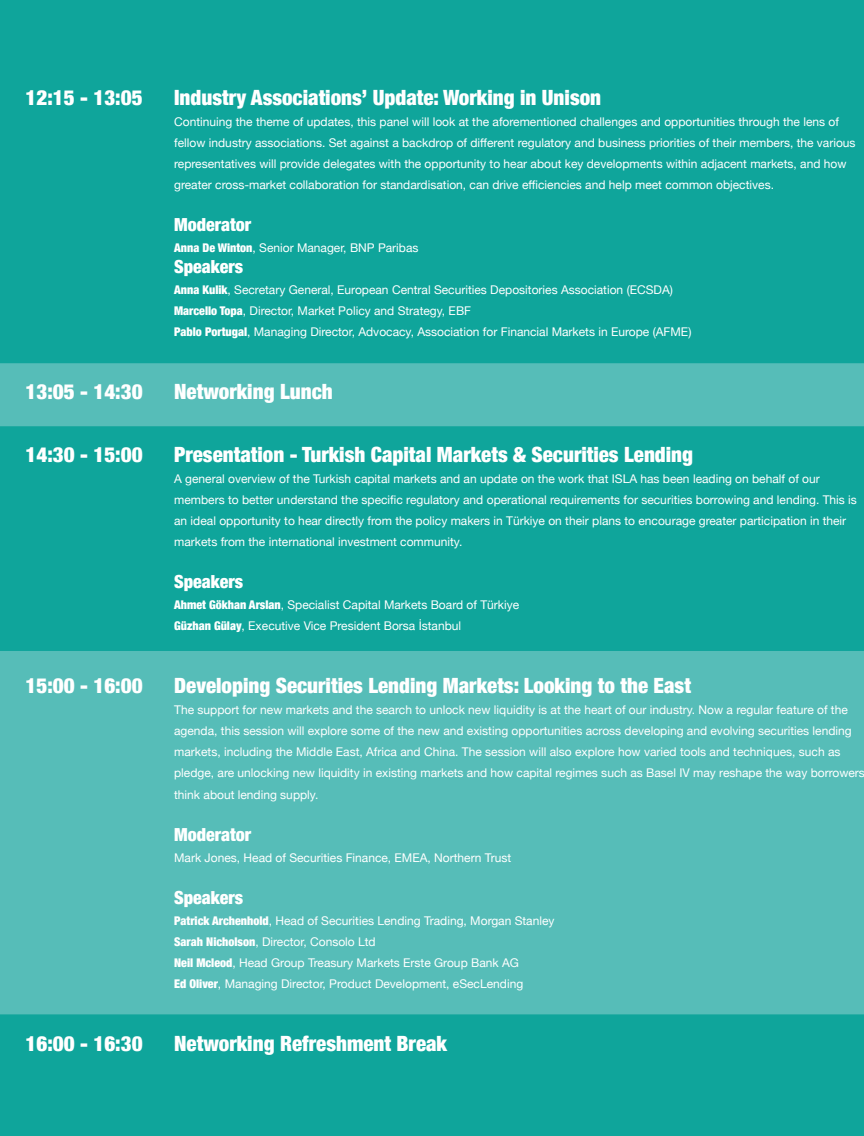
<style>
.page{position:relative;width:864px;height:1136px;background:#fff}
.page>*{position:absolute;margin:0;border:0;box-sizing:border-box;transform-origin:0 0}
.t1{font:900 condensed 21px "Helvetica Neue";color:#fff}
.t2{font:900 condensed 18px "Helvetica Neue";color:#fff}
.t3{font:12px/21px "Helvetica Neue";color:#fff}
.s1{font-weight:900;font-stretch:condensed}
</style>
<div class="page">
<div style="left:0;top:0;width:863px;height:1135px;background:#0fa59b"></div>
<div style="left:0;top:363px;width:863px;height:63px;background:#56bdb8"></div>
<svg style="left:0;top:426px;width:863px;height:1px"></svg>
<div style="left:0;top:651px;width:863px;height:363px;background:#56bdb8"></div>
<svg style="left:0;top:1014px;width:863px;height:1px"></svg>
<h1 class="t1" style="left:26px;top:80px;width:118px">12:15 - 13:05</h1>
<h1 class="t1" style="left:174px;top:80px;width:428px">Industry Associations’ Update: Working in Unison</h1>
<p class="t3" style="left:174px;top:112px;width:682px">Continuing the theme of updates, this panel will look at the aforementioned challenges and opportunities through the lens of fellow industry associations. Set against a backdrop of different regulatory and business priorities of their members, the various representatives will provide delegates with the opportunity to hear about key developments within adjacent markets, and how greater cross-market collaboration for standardisation, can drive efficiencies and help meet common objectives.</p>
<h2 class="t2" style="left:174px;top:210px;width:79px">Moderator</h2>
<p class="t3" style="left:174px;top:238px;width:246px"><span class="s1">Anna De Winton</span>, Senior Manager, BNP Paribas</p>
<h2 class="t2" style="left:174px;top:252px;width:71px">Speakers</h2>
<p class="t3" style="left:174px;top:280px;width:518px"><span class="s1">Anna Kulik</span>, Secretary General, European Central Securities Depositories Association (ECSDA)<br><span class="s1">Marcello Topa</span>, Director, Market Policy and Strategy, EBF<br><span class="s1">Pablo Portugal</span>, Managing Director, Advocacy, Association for Financial Markets in Europe (AFME)</p>
<h1 class="t1" style="left:26px;top:374px;width:118px">13:05 - 14:30</h1>
<h1 class="t1" style="left:174px;top:374px;width:160px">Networking Lunch</h1>
<h1 class="t1" style="left:26px;top:437px;width:118px">14:30 - 15:00</h1>
<h1 class="t1" style="left:174px;top:437px;width:520px">Presentation - Turkish Capital Markets &amp; Securities Lending</h1>
<p class="t3" style="left:174px;top:469px;width:684px">A general overview of the Turkish capital markets and an update on the work that ISLA has been leading on behalf of our members to better understand the specific regulatory and operational requirements for securities borrowing and lending. This is an ideal opportunity to hear directly from the policy makers in Türkiye on their plans to encourage greater participation in their markets from the international investment community.</p>
<h2 class="t2" style="left:174px;top:567px;width:71px">Speakers</h2>
<p class="t3" style="left:174px;top:595px;width:346px"><span class="s1">Ahmet Gökhan Arslan</span>, Specialist Capital Markets Board of Türkiye<br><span class="s1">Güzhan Gülay</span>, Executive Vice President Borsa İstanbul</p>
<h1 class="t1" style="left:26px;top:668px;width:118px">15:00 - 16:00</h1>
<h1 class="t1" style="left:174px;top:668px;width:518px">Developing Securities Lending Markets: Looking to the East</h1>
<p class="t3" style="left:174px;top:700px;width:692px">The support for new markets and the search to unlock new liquidity is at the heart of our industry. Now a regular feature of the agenda, this session will explore some of the new and existing opportunities across developing and evolving securities lending markets, including the Middle East, Africa and China. The session will also explore how varied tools and techniques, such as pledge, are unlocking new liquidity in existing markets and how capital regimes such as Basel IV may reshape the way borrowers think about lending supply.</p>
<h2 class="t2" style="left:174px;top:819px;width:79px">Moderator</h2>
<p class="t3" style="left:174px;top:847px;width:338px">Mark Jones, Head of Securities Finance, EMEA, Northern Trust</p>
<h2 class="t2" style="left:174px;top:882px;width:71px">Speakers</h2>
<p class="t3" style="left:174px;top:910px;width:381px"><span class="s1">Patrick Archenhold</span>, Head of Securities Lending Trading, Morgan Stanley <span class="s1">Sarah Nicholson</span>, Director, Consolo Ltd<br><span class="s1">Neil Mcleod</span>, Head Group Treasury Markets Erste Group Bank AG<br><span class="s1">Ed Oliver</span>, Managing Director, Product Development, eSecLending</p>
<h1 class="t1" style="left:26px;top:1025px;width:118px">16:00 - 16:30</h1>
<h1 class="t1" style="left:174px;top:1025px;width:274px">Networking Refreshment Break</h1>
</div>
